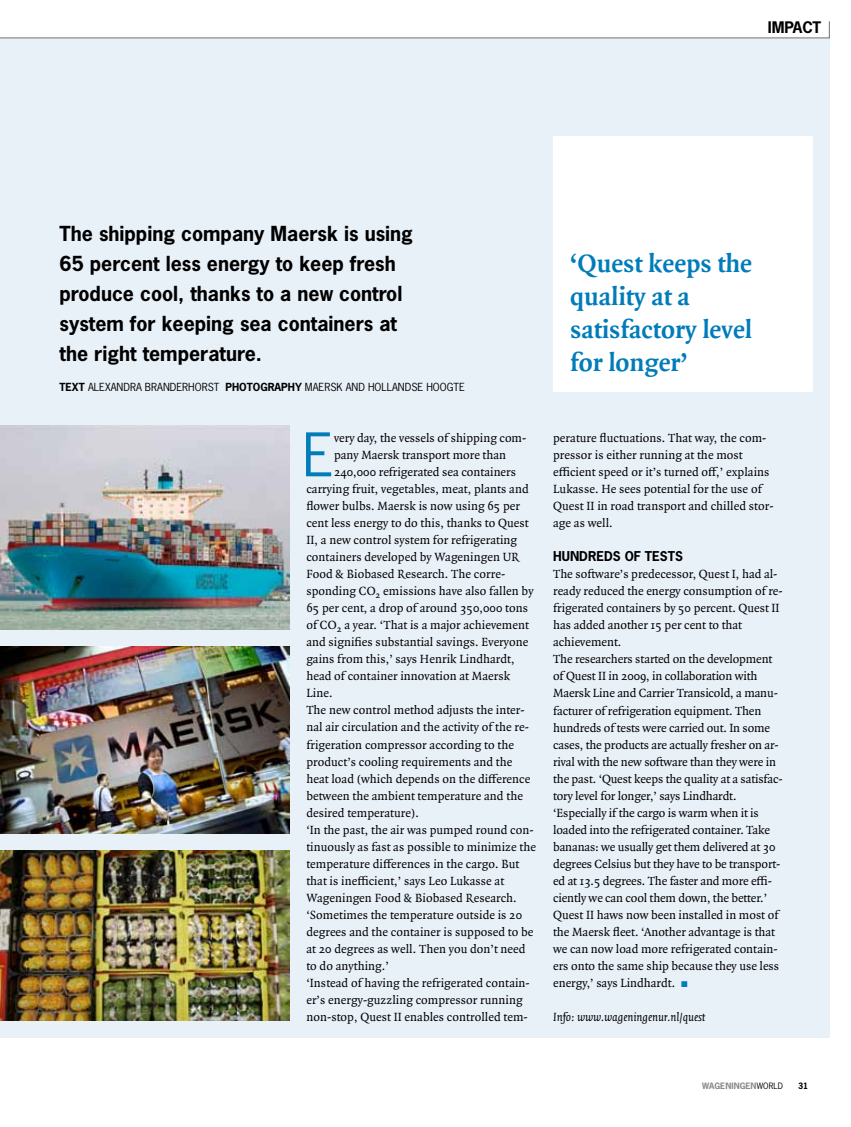
<style>
.page{position:relative;width:851px;height:1127px;background:#fff}
.page>*{position:absolute;margin:0;border:0;box-sizing:border-box;transform-origin:0 0}
.t1{font:56.4px "News Gothic Std";color:#007cba}
.t2{font:700 27px/33px "Quadraat OT";color:#007cba}
.t3{font:700 19.5px/30px "News Gothic Std";color:#000}
.t4{font:700 15px "News Gothic Std";color:#000}
.t5{font:12.75px/17px "Quadraat OT";letter-spacing:.005em;color:#000}
.t6{font:italic 12.75px "Quadraat OT";letter-spacing:-.005em;color:#000}
.t7{font:700 12.75px "News Gothic Std";color:#000}
.t8{font:10.5px "News Gothic Std";color:#000}
.t9{font:700 10.5px "News Gothic Std";color:#000}
.t10{font:700 8.25px "News Gothic Std";letter-spacing:.01em;color:#87888a}
.t11{font:700 8.25px "News Gothic Std";color:#000}
.s1{font-weight:700}
.s2{font-weight:400;color:#000}
</style>
<div class="page">
<div style="left:0;top:38px;width:829px;height:999px;background:#e8f0f8"></div>
<div style="left:553px;top:136px;width:259px;height:255px;background:#fff"></div>
<img style="left:0;top:850px;width:289px;height:170px">
<img style="left:0;top:425px;width:289px;height:204px">
<img style="left:0;top:646px;width:289px;height:187px">
<svg style="left:0;top:21px;width:830px;height:18px"></svg>
<p class="t4" style="left:767px;top:17px;width:55px">impact</p>
<h3 class="t3" style="left:60px;top:218px;width:355px">The shipping company Maersk is using 65 percent less energy to keep fresh produce cool, thanks to a new control system for keeping sea containers at the right temperature.</h3>
<p class="t9" style="left:60px;top:380px;width:8px">TEXT</p>
<p class="t8" style="left:88px;top:380px;width:378px">ALEXAN DRA BRAN DERHORST <span class="s1">Photography</span> MAERSK AN D HOLLAN DSE HOOGTE</p>
<h1 class="t1" style="left:302px;top:419px;width:27px">E</h1>
<p class="t5" style="left:334px;top:430px;width:194px">very day, the vessels of shipping com-</p>
<p class="t5" style="left:334px;top:447px;width:173px">pany Maersk transport more than</p>
<p class="t5" style="left:334px;top:464px;width:183px">240,000 refrigerated sea containers</p>
<p class="t5" style="left:306px;top:481px;width:224px">carrying fruit, vegetables, meat, plants and</p>
<p class="t5" style="left:306px;top:498px;width:215px">flower bulbs. Maersk is now using 65 per</p>
<p class="t5" style="left:306px;top:515px;width:224px">cent less energy to do this, thanks to Quest</p>
<p class="t5" style="left:306px;top:532px;width:212px">II, a new control system for refrigerating</p>
<p class="t5" style="left:306px;top:549px;width:214px">containers developed by Wageningen UR</p>
<p class="t5" style="left:306px;top:566px;width:200px">Food &amp; Biobased Research. The corre-</p>
<p class="t5" style="left:306px;top:583px;width:229px">sponding CO<sub>2</sub> emissions have also fallen by</p>
<p class="t5" style="left:306px;top:600px;width:223px">65 per cent, a drop of around 350,000 tons</p>
<p class="t5" style="left:306px;top:617px;width:224px">of CO<sub>2</sub> a year. ‘That is a major achievement</p>
<p class="t5" style="left:306px;top:634px;width:223px">and signifies substantial savings. Everyone</p>
<p class="t5" style="left:306px;top:651px;width:210px">gains from this,’ says Henrik Lindhardt,</p>
<p class="t5" style="left:306px;top:668px;width:205px">head of container innovation at Maersk</p>
<p class="t5" style="left:306px;top:685px;width:28px">Line.</p>
<p class="t5" style="left:306px;top:702px;width:220px">The new control method adjusts the inter-</p>
<p class="t5" style="left:306px;top:719px;width:224px">nal air circulation and the activity of the re-</p>
<p class="t5" style="left:306px;top:736px;width:209px">frigeration compressor according to the</p>
<p class="t5" style="left:306px;top:753px;width:207px">product’s cooling requirements and the</p>
<p class="t5" style="left:306px;top:770px;width:225px">heat load (which depends on the difference</p>
<p class="t5" style="left:306px;top:787px;width:218px">between the ambient temperature and the</p>
<p class="t5" style="left:306px;top:804px;width:114px">desired temperature).</p>
<p class="t5" style="left:306px;top:821px;width:229px">‘In the past, the air was pumped round con-</p>
<p class="t5" style="left:306px;top:838px;width:231px">tinuously as fast as possible to minimize the</p>
<p class="t5" style="left:306px;top:855px;width:214px">temperature differences in the cargo. But</p>
<p class="t5" style="left:306px;top:872px;width:199px">that is inefficient,’ says Leo Lukasse at</p>
<p class="t5" style="left:306px;top:889px;width:212px">Wageningen Food &amp; Biobased Research.</p>
<p class="t5" style="left:306px;top:906px;width:217px">‘Sometimes the temperature outside is 20</p>
<p class="t5" style="left:306px;top:923px;width:229px">degrees and the container is supposed to be</p>
<p class="t5" style="left:306px;top:940px;width:221px">at 20 degrees as well. Then you don’t need</p>
<p class="t5" style="left:306px;top:957px;width:84px">to do anything.’</p>
<p class="t5" style="left:306px;top:974px;width:225px">‘Instead of having the refrigerated contain-</p>
<p class="t5" style="left:306px;top:991px;width:218px">er’s energy-guzzling compressor running</p>
<p class="t5" style="left:306px;top:1008px;width:223px">non-stop, Quest II enables controlled tem-</p>
<h2 class="t2" style="left:570px;top:247px;width:183px">‘Quest keeps the quality at a satisfactory level for longer’</h2>
<p class="t5" style="left:553px;top:430px;width:222px">perature fluctuations. That way, the com&shy;pressor is either running at the most efficient speed or it’s turned off,’ explains Lukasse. He sees potential for the use of Quest II in road transport and chilled stor&shy;age as well.</p>
<p class="t7" style="left:553px;top:548px;width:130px">Hundreds of tests</p>
<p class="t5" style="left:553px;top:566px;width:231px">The software’s predecessor, Quest I, had al&shy;ready reduced the energy consumption of re&shy;frigerated containers by 50 percent. Quest II has added another 15 per cent to that achievement.<br>The researchers started on the development of Quest II in 2009, in collaboration with Maersk Line and Carrier Transicold, a manu&shy;facturer of refrigeration equipment. Then hundreds of tests were carried out. In some cases, the products are actually fresher on ar&shy;rival with the new software than they were in the past. ‘Quest keeps the quality at a satisfac&shy;tory level for longer,’ says Lindhardt. ‘Especially if the cargo is warm when it is loaded into the refrigerated container. Take bananas: we usually get them delivered at 30 degrees Celsius but they have to be transport&shy;ed at 13.5 degrees. The faster and more effi&shy;ciently we can cool them down, the better.’ Quest II haws now been installed in most of the Maersk fleet. ‘Another advantage is that we can now load more refrigerated contain&shy;ers onto the same ship because they use less energy,’ says Lindhardt.</p>
<p class="t6" style="left:553px;top:1010px;width:154px">Info: www.wageningenur.nl/quest</p>
<p class="t10" style="left:702px;top:1080px;width:82px">Wageningen<span class="s2">WORLD</span></p>
<p class="t11" style="left:798px;top:1080px;width:12px">31</p>
</div>
